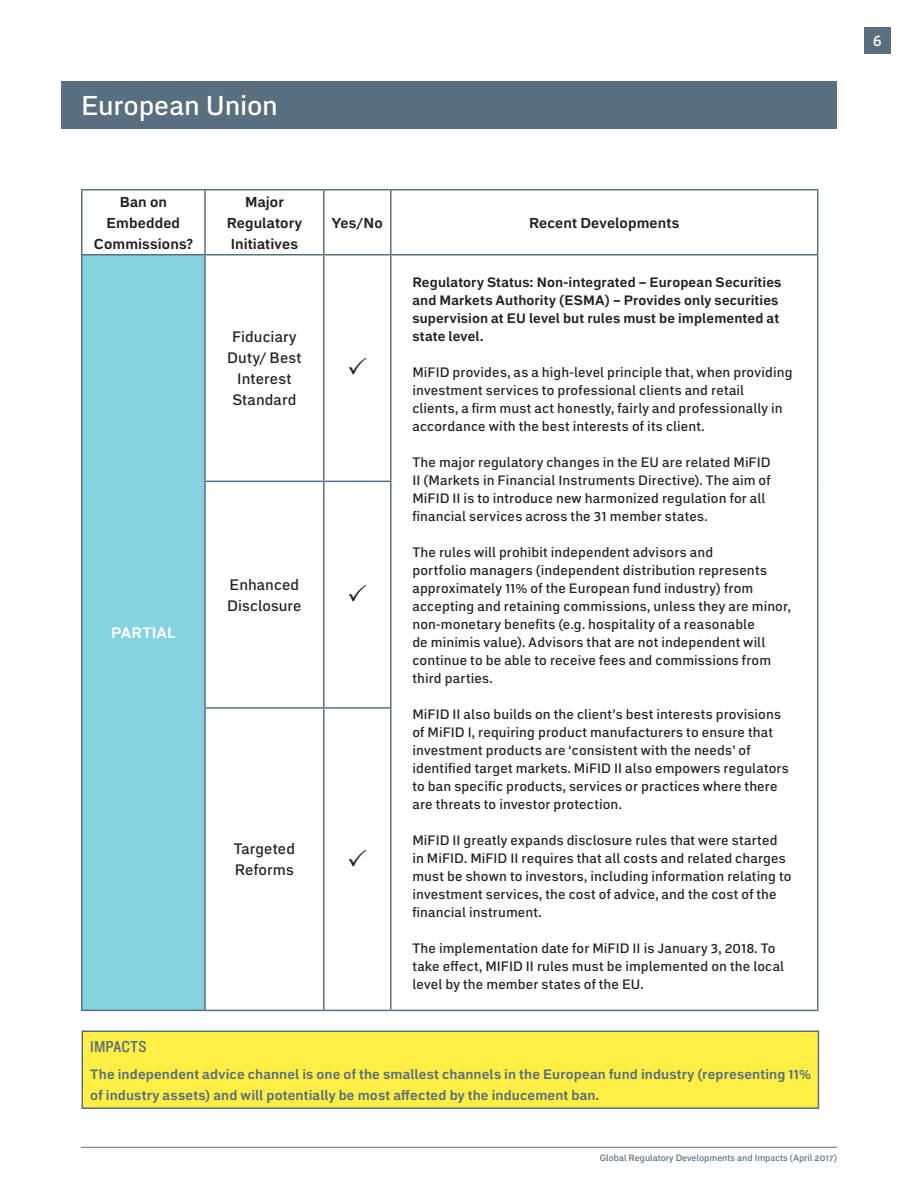
<style>
.page{position:relative;width:918px;height:1188px;background:#fff}
.page>*{position:absolute;margin:0;border:0;box-sizing:border-box;transform-origin:0 0}
.HEADING{font:500 27px "Embarcadero MVB Pro";letter-spacing:-.01em;color:#fff}
.t1{font:16.5px "Knockout 30 Junior Welterwt";letter-spacing:.005em;color:#596e7e}
.t2{font:500 15px "Embarcadero MVB Pro";letter-spacing:.01em;color:#231f20}
.t3{font:700 15px "Embarcadero MVB Pro";letter-spacing:.01em;color:#fff}
.t4{font:500 15px "Embarcadero MVB Pro";color:#fff}
.t5{font:700 14.25px/21px "Embarcadero MVB Pro";letter-spacing:.01em;color:#231f20;text-align:center}
.t6{font:500 13.5px/18px "Embarcadero MVB Pro";letter-spacing:.015em;color:#231f20}
.t7{font:700 13.5px/21px "Embarcadero MVB Pro";letter-spacing:.01em;color:#596e7e}
.t8{font:700 13.5px/18px "Embarcadero MVB Pro";letter-spacing:.01em;color:#231f20}
.t9{font:500 9px "Embarcadero MVB Pro";color:#596e7e}
</style>
<div class="page">
<hr style="left:81px;top:1147px;width:756px;height:1px;background:#596e7e">
<div style="left:864px;top:27px;width:27px;height:27px;background:#596e7e"></div>
<div style="left:62px;top:81px;width:775px;height:47px;background:#596e7e"></div>
<div style="left:82px;top:255px;width:123px;height:755px;background:#85d3e1"></div>
<hr style="left:81px;top:189px;width:124px;height:1px;background:#596e7e">
<hr style="left:81px;top:190px;width:1px;height:64px;background:#596e7e">
<hr style="left:205px;top:189px;width:119px;height:1px;background:#596e7e">
<hr style="left:204px;top:190px;width:2px;height:64px;background:#596e7e">
<hr style="left:324px;top:189px;width:67px;height:1px;background:#596e7e">
<hr style="left:323px;top:190px;width:2px;height:64px;background:#596e7e">
<hr style="left:391px;top:189px;width:427px;height:1px;background:#596e7e">
<hr style="left:390px;top:190px;width:2px;height:64px;background:#596e7e">
<hr style="left:817px;top:190px;width:1px;height:64px;background:#596e7e">
<hr style="left:81px;top:254px;width:124px;height:2px;background:#596e7e">
<hr style="left:81px;top:256px;width:1px;height:225px;background:#596e7e">
<hr style="left:205px;top:254px;width:119px;height:2px;background:#596e7e">
<hr style="left:204px;top:256px;width:2px;height:225px;background:#596e7e">
<hr style="left:324px;top:254px;width:67px;height:2px;background:#596e7e">
<hr style="left:323px;top:256px;width:2px;height:225px;background:#596e7e">
<hr style="left:391px;top:254px;width:427px;height:2px;background:#596e7e">
<hr style="left:390px;top:256px;width:2px;height:225px;background:#596e7e">
<hr style="left:817px;top:256px;width:1px;height:225px;background:#596e7e">
<hr style="left:81px;top:481px;width:1px;height:227px;background:#596e7e">
<hr style="left:204px;top:481px;width:120px;height:1px;background:#596e7e">
<hr style="left:204px;top:482px;width:2px;height:225px;background:#596e7e">
<hr style="left:324px;top:481px;width:68px;height:1px;background:#596e7e">
<hr style="left:323px;top:482px;width:2px;height:225px;background:#596e7e">
<hr style="left:390px;top:482px;width:2px;height:225px;background:#596e7e">
<hr style="left:817px;top:481px;width:1px;height:227px;background:#596e7e">
<hr style="left:81px;top:708px;width:1px;height:302px;background:#596e7e">
<hr style="left:204px;top:707px;width:120px;height:2px;background:#596e7e">
<hr style="left:204px;top:709px;width:2px;height:301px;background:#596e7e">
<hr style="left:324px;top:707px;width:68px;height:2px;background:#596e7e">
<hr style="left:323px;top:709px;width:2px;height:301px;background:#596e7e">
<hr style="left:390px;top:709px;width:2px;height:301px;background:#596e7e">
<hr style="left:817px;top:708px;width:1px;height:302px;background:#596e7e">
<hr style="left:81px;top:1010px;width:124px;height:1px;background:#596e7e">
<hr style="left:205px;top:1010px;width:119px;height:1px;background:#596e7e">
<hr style="left:324px;top:1010px;width:67px;height:1px;background:#596e7e">
<hr style="left:391px;top:1010px;width:427px;height:1px;background:#596e7e">
<div style="left:82px;top:1030px;width:737px;height:79px;background:#ffef44;border:2px solid #596e7e"></div>
<p class="HEADING" style="left:81px;top:86px;width:198px">European Union</p>
<p class="t5" style="left:120px;top:191px;width:49px">Ban on</p>
<p class="t5" style="left:107px;top:212px;width:75px">Embedded</p>
<p class="t5" style="left:94px;top:233px;width:100px">Commissions?</p>
<p class="t3" style="left:111px;top:622px;width:66px">PARTIAL</p>
<p class="t5" style="left:227px;top:191px;width:77px">Major<br>Regulatory<br>Initiatives</p>
<p class="t2" style="left:232px;top:326px;width:66px">Fiduciary</p>
<p class="t2" style="left:227px;top:347px;width:76px">Duty/ Best</p>
<p class="t2" style="left:237px;top:368px;width:56px">Interest</p>
<p class="t2" style="left:232px;top:389px;width:66px">Standard</p>
<p class="t2" style="left:230px;top:574px;width:71px">Enhanced</p>
<p class="t2" style="left:227px;top:595px;width:76px">Disclosure</p>
<p class="t2" style="left:234px;top:839px;width:63px">Targeted</p>
<p class="t2" style="left:235px;top:860px;width:60px">Reforms</p>
<p class="t5" style="left:332px;top:212px;width:52px">Yes/No</p>
<p class="t5" style="left:529px;top:212px;width:152px">Recent Developments</p>
<p class="t8" style="left:412px;top:273px;width:371px">Regulatory Status: Non-integrated – European Securities and Markets Authority (ESMA) – Provides only securities supervision at EU level but rules must be implemented at state level.</p>
<p class="t6" style="left:412px;top:363px;width:382px">MiFID provides, as a high-level principle that, when providing investment services to professional clients and retail clients, a firm must act honestly, fairly and professionally in accordance with the best interests of its client.</p>
<p class="t6" style="left:412px;top:453px;width:360px">The major regulatory changes in the EU are related MiFID II (Markets in Financial Instruments Directive). The aim of MiFID II is to introduce new harmonized regulation for all financial services across the 31 member states.</p>
<p class="t6" style="left:412px;top:543px;width:380px">The rules will prohibit independent advisors and<br>portfolio managers (independent distribution represents approximately 11% of the European fund industry) from accepting and retaining commissions, unless they are minor, non-monetary benefits (e.g. hospitality of a reasonable<br>de minimis value). Advisors that are not independent will continue to be able to receive fees and commissions from third parties.</p>
<p class="t6" style="left:412px;top:705px;width:378px">MiFID II also builds on the client’s best interests provisions of MiFID I, requiring product manufacturers to ensure that investment products are ‘consistent with the needs’ of identified target markets. MiFID II also empowers regulators to ban specific products, services or practices where there are threats to investor protection.</p>
<p class="t6" style="left:412px;top:831px;width:381px">MiFID II greatly expands disclosure rules that were started in MiFID. MiFID II requires that all costs and related charges must be shown to investors, including information relating to investment services, the cost of advice, and the cost of the financial instrument.</p>
<p class="t6" style="left:412px;top:939px;width:373px">The implementation date for MiFID II is January 3, 2018. To take effect, MIFID II rules must be implemented on the local level by the member states of the EU.</p>
<p class="t1" style="left:90px;top:1036px;width:58px">IMPACTS</p>
<p class="t7" style="left:90px;top:1064px;width:722px">The independent advice channel is one of the smallest channels in the European fund industry (representing 11% of industry assets) and will potentially be most affected by the inducement ban.</p>
<p class="t9" style="left:600px;top:1151px;width:239px">Global Regulatory Developments and Impacts (April 2017)</p>
<p class="t4" style="left:873px;top:30px;width:10px">6</p>
</div>
